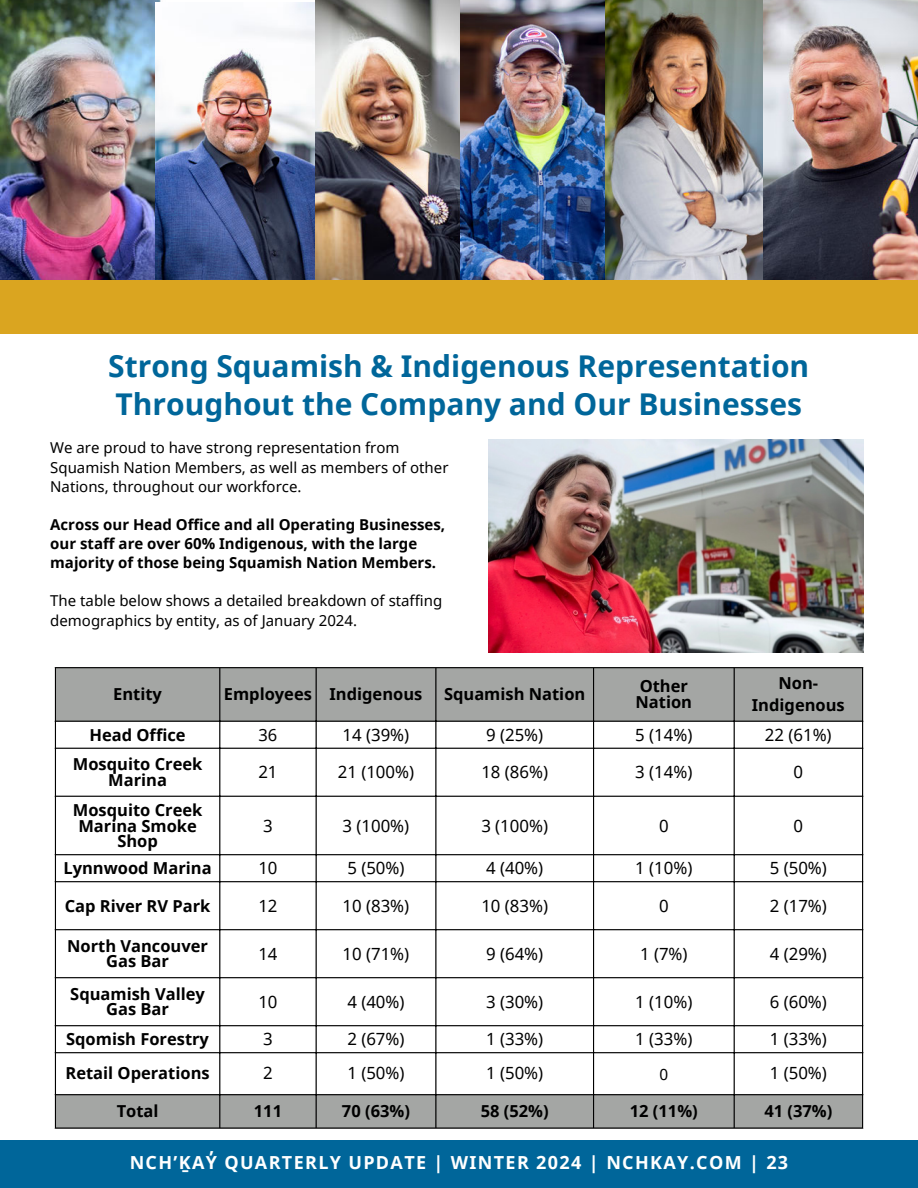
<style>
.page{position:relative;width:918px;height:1188px;background:#fff}
.page>*{position:absolute;margin:0;border:0;box-sizing:border-box;transform-origin:0 0}
.t1{font:700 30px/38.2px "Noto Sans";color:#00669a}
.t2{font:700 18px "Noto Sans";letter-spacing:.075em;color:#fff}
.t3{font:16.8px "Noto Sans";color:#000}
.t4{font:700 16.5px/15.8px "Noto Sans";color:#000;text-align:center}
.t5{font:16.5px "Noto Sans";color:#000}
.t6{font:15.3px "Noto Sans";color:#000}
.t7{font:15px/19.2px "Noto Sans";color:#000}
.t8{font:700 15px/19.2px "Noto Sans";color:#000}
</style>
<div class="page">
<div style="left:0;top:1140px;width:918px;height:48px;background:#00669a"></div>
<svg style="left:56px;top:668px;width:806px;height:459px"></svg>
<hr style="left:55px;top:668px;width:1px;height:459px;background:#000">
<hr style="left:219px;top:668px;width:1px;height:459px;background:#000">
<hr style="left:316px;top:668px;width:1px;height:459px;background:#000">
<hr style="left:435px;top:668px;width:1px;height:459px;background:#000">
<hr style="left:593px;top:668px;width:1px;height:459px;background:#000">
<hr style="left:734px;top:668px;width:1px;height:459px;background:#000">
<hr style="left:862px;top:668px;width:1px;height:459px;background:#000">
<hr style="left:55px;top:667px;width:808px;height:1px;background:#000">
<hr style="left:55px;top:721px;width:808px;height:1px;background:#000">
<hr style="left:55px;top:748px;width:808px;height:1px;background:#000">
<hr style="left:55px;top:796px;width:808px;height:1px;background:#000">
<hr style="left:55px;top:854px;width:808px;height:1px;background:#000">
<hr style="left:55px;top:881px;width:808px;height:1px;background:#000">
<hr style="left:55px;top:929px;width:808px;height:1px;background:#000">
<hr style="left:55px;top:977px;width:808px;height:1px;background:#000">
<hr style="left:55px;top:1025px;width:808px;height:1px;background:#000">
<hr style="left:55px;top:1052px;width:808px;height:1px;background:#000">
<hr style="left:55px;top:1094px;width:808px;height:1px;background:#000">
<hr style="left:55px;top:1127px;width:808px;height:2px;background:#000">
<img style="left:0;top:0;width:161px;height:281px">
<img style="left:156px;top:2px;width:159px;height:279px">
<img style="left:604px;top:0;width:314px;height:281px">
<img style="left:315px;top:0;width:289px;height:281px">
<div style="left:0;top:281px;width:918px;height:53px;background:#daa520"></div>
<img style="left:488px;top:440px;width:375px;height:212px">
<h1 class="t1" style="left:108px;top:346px;width:703px">Strong Squamish &amp; Indigenous Representation<br>Throughout the Company and Our Businesses</h1>
<p class="t7" style="left:50px;top:438px;width:400px">We are proud to have strong representation from<br>Squamish Nation Members, as well as members of other<br>Nations, throughout our workforce.</p>
<p class="t8" style="left:50px;top:514px;width:396px">Across our Head Office and all Operating Businesses, our staff are over 60% Indigenous, with the large majority of those being Squamish Nation Members.</p>
<p class="t7" style="left:50px;top:591px;width:394px">The table below shows a detailed breakdown of staffing demographics by entity, as of January 2024.</p>
<p class="t4" style="left:113px;top:685px;width:50px">Entity</p>
<p class="t4" style="left:224px;top:685px;width:200px">Employees Indigenous</p>
<p class="t4" style="left:444px;top:685px;width:143px">Squamish Nation</p>
<p class="t4" style="left:636px;top:678px;width:58px;text-align:left">Other<br>Nation</p>
<p class="t4" style="left:752px;top:671px;width:94px;line-height:22.5px">Non-<br>Indigenous</p>
<p class="t4" style="left:90px;top:727px;width:98px">Head Office</p>
<p class="t5" style="left:259px;top:723px;width:20px">36</p>
<p class="t3" style="left:343px;top:723px;width:68px">14 (39%)</p>
<p class="t3" style="left:486px;top:723px;width:59px">9 (25%)</p>
<p class="t3" style="left:635px;top:723px;width:59px">5 (14%)</p>
<p class="t3" style="left:765px;top:723px;width:68px">22 (61%)</p>
<p class="t4" style="left:73px;top:756px;width:131px">Mosquito Creek<br>Marina</p>
<p class="t3" style="left:258px;top:760px;width:21px">21</p>
<p class="t3" style="left:338px;top:760px;width:78px">21 (100%)</p>
<p class="t3" style="left:481px;top:760px;width:68px">18 (86%)</p>
<p class="t3" style="left:635px;top:760px;width:59px">3 (14%)</p>
<p class="t3" style="left:794px;top:760px;width:11px">0</p>
<p class="t4" style="left:73px;top:802px;width:131px">Mosquito Creek<br>Marina Smoke<br>Shop</p>
<p class="t3" style="left:263px;top:814px;width:11px">3</p>
<p class="t3" style="left:343px;top:814px;width:68px">3 (100%)</p>
<p class="t3" style="left:481px;top:814px;width:68px">3 (100%)</p>
<p class="t3" style="left:659px;top:814px;width:11px">0</p>
<p class="t3" style="left:794px;top:814px;width:11px">0</p>
<p class="t4" style="left:63px;top:860px;width:150px">Lynnwood Marina</p>
<p class="t3" style="left:258px;top:856px;width:21px">10</p>
<p class="t3" style="left:347px;top:856px;width:59px">5 (50%)</p>
<p class="t3" style="left:486px;top:856px;width:59px">4 (40%)</p>
<p class="t3" style="left:635px;top:856px;width:59px">1 (10%)</p>
<p class="t3" style="left:770px;top:856px;width:59px">5 (50%)</p>
<p class="t4" style="left:65px;top:897px;width:147px">Cap River RV Park</p>
<p class="t3" style="left:258px;top:894px;width:21px">12</p>
<p class="t3" style="left:343px;top:894px;width:68px">10 (83%)</p>
<p class="t3" style="left:481px;top:894px;width:68px">10 (83%)</p>
<p class="t3" style="left:659px;top:894px;width:11px">0</p>
<p class="t3" style="left:770px;top:894px;width:59px">2 (17%)</p>
<p class="t4" style="left:67px;top:937px;width:142px">North Vancouver<br>Gas Bar</p>
<p class="t3" style="left:258px;top:942px;width:21px">14</p>
<p class="t3" style="left:343px;top:942px;width:68px">10 (71%)</p>
<p class="t3" style="left:486px;top:942px;width:59px">9 (64%)</p>
<p class="t3" style="left:640px;top:942px;width:49px">1 (7%)</p>
<p class="t3" style="left:770px;top:942px;width:59px">4 (29%)</p>
<p class="t4" style="left:70px;top:985px;width:136px">Squamish Valley<br>Gas Bar</p>
<p class="t3" style="left:258px;top:990px;width:21px">10</p>
<p class="t3" style="left:347px;top:990px;width:59px">4 (40%)</p>
<p class="t3" style="left:486px;top:990px;width:59px">3 (30%)</p>
<p class="t3" style="left:635px;top:990px;width:59px">1 (10%)</p>
<p class="t3" style="left:770px;top:990px;width:59px">6 (60%)</p>
<p class="t4" style="left:66px;top:1031px;width:144px">Sqomish Forestry</p>
<p class="t3" style="left:263px;top:1027px;width:11px">3</p>
<p class="t3" style="left:347px;top:1027px;width:59px">2 (67%)</p>
<p class="t3" style="left:486px;top:1027px;width:59px">1 (33%)</p>
<p class="t3" style="left:635px;top:1027px;width:59px">1 (33%)</p>
<p class="t3" style="left:770px;top:1027px;width:59px">1 (33%)</p>
<p class="t4" style="left:65px;top:1065px;width:146px">Retail Operations</p>
<p class="t3" style="left:263px;top:1061px;width:11px">2</p>
<p class="t3" style="left:347px;top:1061px;width:59px">1 (50%)</p>
<p class="t3" style="left:486px;top:1061px;width:59px">1 (50%)</p>
<p class="t6" style="left:659px;top:1064px;width:10px">0</p>
<p class="t3" style="left:770px;top:1061px;width:59px">1 (50%)</p>
<p class="t4" style="left:117px;top:1102px;width:43px">Total</p>
<p class="t4" style="left:254px;top:1102px;width:30px">111</p>
<p class="t4" style="left:342px;top:1102px;width:69px">70 (63%)</p>
<p class="t4" style="left:481px;top:1102px;width:69px">58 (52%)</p>
<p class="t4" style="left:630px;top:1102px;width:69px">12 (11%)</p>
<p class="t4" style="left:764px;top:1102px;width:69px">41 (37%)</p>
<p class="t2" style="left:130px;top:1150px;width:660px">NCH’ḴAY̓ QUARTERLY UPDATE | WINTER 2024 | NCHKAY.COM | 23</p>
</div>
